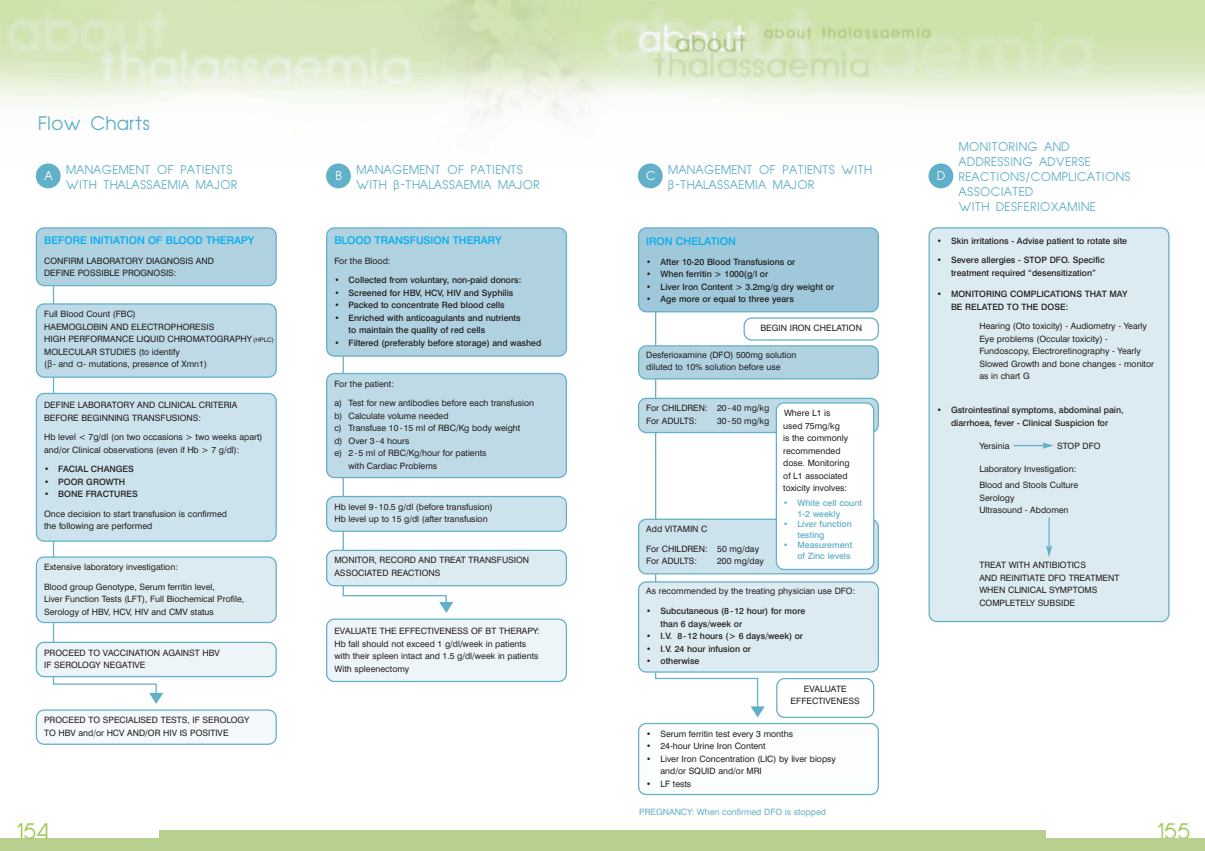
<style>
.page{position:relative;width:1205px;height:851px;background:#fff}
.page>*{position:absolute;margin:0;border:0;box-sizing:border-box;transform-origin:0 0}
.t1{font:20px "UB Front Normal";color:#9eca56}
.t2{font:17.5px "UB Front Normal";letter-spacing:-.01em;color:#61afc8}
.t3{font:11.25px/15px "UB Front Normal";letter-spacing:.01em;color:#61afc8}
.t4{font:11.25px "UB Front Normal";color:#fff}
.t5{font:500 10.62px "Swiss 721 BT";color:#00aeef}
.t6{font:8.75px/12.5px "Swiss 721 BT";color:#231f20}
.t7{font:500 8.75px/12.5px "Swiss 721 BT";color:#231f20}
.t8{font:500 8.75px/10.5px "Swiss 721 BT";color:#61afc8}
.t9{font:8.75px "Swiss 721 BT";color:#61afc8}
.s1{font-size:6.25px}
.s2{font-family:"UB Front Normal"}
</style>
<div class="page">
<svg style="left:654px;top:379px;width:105px;height:202px"></svg>
<svg style="left:153px;top:692px;width:10px;height:11px"></svg>
<svg style="left:52px;top:286px;width:105px;height:414px"></svg>
<div style="left:36px;top:303px;width:241px;height:75px;background:#bedae6"></div>
<svg style="left:36px;top:556px;width:241px;height:67px;background:#d7e8ef"></svg>
<div style="left:36px;top:393px;width:241px;height:148px;background:#cce2ec"></div>
<div style="left:36px;top:227px;width:241px;height:59px;background:#afd1e0"></div>
<svg style="left:36px;top:641px;width:241px;height:36px;background:#e3f0f4"></svg>
<svg style="left:36px;top:709px;width:241px;height:35px"></svg>
<img style="left:0;top:0;width:1204px;height:165px">
<div style="left:0;top:838px;width:1204px;height:12px;background:#b7cf8f"></div>
<div style="left:159px;top:830px;width:886px;height:8px;background:#b7cf8f"></div>
<svg style="left:326px;top:227px;width:241px;height:455px"></svg>
<div style="left:928px;top:227px;width:241px;height:395px;background:#dcebf1"></div>
<hr style="left:1013px;top:445px;width:31px;height:1px;background:#61afc8">
<svg style="left:1042px;top:442px;width:12px;height:6px"></svg>
<div style="left:36px;top:163px;width:25px;height:25px;background:#61afc8;border-radius:50%"></div>
<div style="left:638px;top:163px;width:25px;height:25px;background:#61afc8;border-radius:50%"></div>
<div style="left:928px;top:163px;width:25px;height:25px;background:#61afc8;border-radius:50%"></div>
<div style="left:326px;top:163px;width:25px;height:25px;background:#61afc8;border-radius:50%"></div>
<svg style="left:638px;top:397px;width:241px;height:177px"></svg>
<svg style="left:638px;top:227px;width:241px;height:152px"></svg>
<hr style="left:1048px;top:517px;width:1px;height:30px;background:#61afc8">
<svg style="left:1046px;top:545px;width:6px;height:12px"></svg>
<svg style="left:638px;top:581px;width:241px;height:214px"></svg>
<h2 class="t2" style="left:37px;top:113px;width:114px">Flow Charts</h2>
<p class="t4" style="left:44px;top:170px;width:10px">A</p>
<p class="t3" style="left:667px;top:162px;width:205px">MANAGEMENT OF PATIENTS WITH ‚-THALASSAEMIA MAJOR</p>
<p class="t3" style="left:65px;top:162px;width:173px">MANAGEMENT OF PATIENTS<br>WITH THALASSAEMIA MAJOR</p>
<p class="t3" style="left:356px;top:162px;width:185px">MANAGEMENT OF PATIENTS<br>WITH ‚-THALASSAEMIA MAJOR</p>
<p class="t4" style="left:645px;top:170px;width:11px">C</p>
<p class="t4" style="left:335px;top:170px;width:8px">B</p>
<p class="t5" style="left:44px;top:236px;width:212px">BEFORE INITIATION OF BLOOD THERAPY</p>
<p class="t6" style="left:44px;top:255px;width:171px">CONFIRM LABORATORY DIAGNOSIS AND<br>DEFINE POSSIBLE PROGNOSIS:</p>
<p class="t6" style="left:44px;top:309px;width:231px">Full Blood Count (FBC)<br>HAEMOGLOBIN AND ELECTROPHORESIS<br>HIGH PERFORMANCE LIQUID CHROMATOGRAPHY <span class="s1">(HPLC)<br></span>MOLECULAR STUDIES (to identify<br>(<span class="s2">‚</span>- and <span class="s2">a</span>- mutations, presence of Xmn1)</p>
<p class="t6" style="left:44px;top:399px;width:195px">DEFINE LABORATORY AND CLINICAL CRITERIA<br>BEFORE BEGINNING TRANSFUSIONS:</p>
<p class="t6" style="left:44px;top:431px;width:220px">Hb level &lt; 7g/dl (on two occasions &gt; two weeks apart) and/or Clinical observations (even if Hb &gt; 7 g/dl):</p>
<p class="t7" style="left:44px;top:464px;width:91px">• FACIAL CHANGES</p>
<p class="t7" style="left:44px;top:476px;width:83px">• POOR GROWTH</p>
<p class="t7" style="left:44px;top:489px;width:95px">• BONE FRACTURES</p>
<p class="t6" style="left:44px;top:508px;width:184px">Once decision to start transfusion is confirmed the following are performed</p>
<p class="t6" style="left:44px;top:561px;width:135px">Extensive laboratory investigation:</p>
<p class="t6" style="left:44px;top:581px;width:202px">Blood group Genotype, Serum ferritin level,<br>Liver Function Tests (LFT), Full Biochemical Profile,<br>Serology of HBV, HCV, HIV and CMV status</p>
<p class="t6" style="left:44px;top:647px;width:177px">PROCEED TO VACCINATION AGAINST HBV<br>IF SEROLOGY NEGATIVE</p>
<p class="t6" style="left:44px;top:714px;width:207px">PROCEED TO SPECIALISED TESTS, IF SEROLOGY<br>TO HBV and/or HCV AND/OR HIV IS POSITIVE</p>
<p class="t5" style="left:334px;top:236px;width:169px">BLOOD TRANSFUSION THERARY</p>
<p class="t6" style="left:334px;top:255px;width:58px">For the Blood:</p>
<p class="t7" style="left:334px;top:275px;width:188px">• Collected from voluntary, non-paid donors:</p>
<p class="t7" style="left:334px;top:287px;width:180px">• Screened for HBV, HCV, HIV and Syphilis</p>
<p class="t7" style="left:334px;top:300px;width:172px">• Packed to concentrate Red blood cells</p>
<p class="t7" style="left:348px;top:312px;width:174px;text-indent:-14px">• Enriched with anticoagulants and nutrients to maintain the quality of red cells</p>
<p class="t7" style="left:334px;top:337px;width:209px">• Filtered (preferably before storage) and washed</p>
<p class="t6" style="left:334px;top:378px;width:61px">For the patient:</p>
<p class="t6" style="left:334px;top:398px;width:201px">a) Test for new antibodies before each transfusion</p>
<p class="t6" style="left:334px;top:410px;width:116px">b) Calculate volume needed</p>
<p class="t6" style="left:334px;top:423px;width:187px">c) Transfuse 10 - 15 ml of RBC/Kg body weight</p>
<p class="t6" style="left:334px;top:435px;width:77px">d) Over 3- 4 hours</p>
<p class="t6" style="left:334px;top:448px;width:154px">e) 2 - 5 ml of RBC/Kg/hour for patients</p>
<p class="t6" style="left:348px;top:460px;width:90px">with Cardiac Problems</p>
<p class="t6" style="left:334px;top:501px;width:160px">Hb level 9 - 10.5 g/dl (before transfusion)<br>Hb level up to 15 g/dl (after transfusion</p>
<p class="t6" style="left:334px;top:554px;width:196px">MONITOR, RECORD AND TREAT TRANSFUSION<br>ASSOCIATED REACTIONS</p>
<p class="t6" style="left:334px;top:625px;width:207px">EVALUATE THE EFFECTIVENESS OF BT THERAPY:<br>Hb fall should not exceed 1 g/dl/week in patients with their spleen intact and 1.5 g/dl/week in patients With spleenectomy</p>
<p class="t5" style="left:646px;top:237px;width:91px">IRON CHELATION</p>
<p class="t7" style="left:646px;top:256px;width:151px">• After 10-20 Blood Transfusions or</p>
<p class="t7" style="left:646px;top:269px;width:123px">• When ferritin &gt; 1000(g/l or</p>
<p class="t7" style="left:646px;top:281px;width:189px">• Liver Iron Content &gt; 3.2mg/g dry weight or</p>
<p class="t7" style="left:646px;top:294px;width:149px">• Age more or equal to three years</p>
<p class="t6" style="left:760px;top:323px;width:103px">BEGIN IRON CHELATION</p>
<p class="t6" style="left:646px;top:349px;width:152px">Desferioxamine (DFO) 500mg solution diluted to 10% solution before use</p>
<p class="t6" style="left:646px;top:403px;width:124px">For CHILDREN: 20 - 40 mg/kg<br>For ADULTS:</p>
<p class="t6" style="left:783px;top:407px;width:68px">Where L1 is used 75mg/kg<br>is the commonly recommended dose. Monitoring of L1 associated toxicity involves:</p>
<p class="t8" style="left:797px;top:499px;width:66px;text-indent:-14px">• White cell count<br>1-2 weekly</p>
<p class="t8" style="left:797px;top:520px;width:56px;text-indent:-14px">• Liver function testing</p>
<p class="t8" style="left:783px;top:541px;width:71px;text-align:right">• Measurement of Zinc levels</p>
<p class="t6" style="left:717px;top:415px;width:54px">30 - 50 mg/kg</p>
<p class="t6" style="left:646px;top:523px;width:63px">Add VITAMIN C</p>
<p class="t6" style="left:646px;top:543px;width:114px">For CHILDREN: 50 mg/day<br>For ADULTS:</p>
<p class="t6" style="left:717px;top:555px;width:48px">200 mg/day</p>
<p class="t6" style="left:646px;top:586px;width:210px">As recommended by the treating physician use DFO:</p>
<p class="t7" style="left:660px;top:605px;width:146px;text-indent:-14px">• Subcutaneous (8-12 hour) for more than 6 days/week or</p>
<p class="t7" style="left:646px;top:630px;width:158px">• I.V. 8-12 hours (&gt; 6 days/week) or</p>
<p class="t7" style="left:646px;top:643px;width:106px">• I.V. 24 hour infusion or</p>
<p class="t7" style="left:646px;top:655px;width:55px">• otherwise</p>
<p class="t6" style="left:790px;top:683px;width:71px;text-align:center">EVALUATE<br>EFFECTIVENESS</p>
<p class="t6" style="left:646px;top:728px;width:148px">• Serum ferritin test every 3 months</p>
<p class="t6" style="left:646px;top:740px;width:121px">• 24-hour Urine Iron Content</p>
<p class="t6" style="left:660px;top:753px;width:177px;text-indent:-14px">• Liver Iron Concentration (LIC) by liver biopsy and/or SQUID and/or MRI</p>
<p class="t6" style="left:646px;top:778px;width:46px">• LF tests</p>
<p class="t9" style="left:639px;top:808px;width:188px">PREGNANCY: When confirmed DFO is stopped</p>
<p class="t4" style="left:936px;top:170px;width:10px">D</p>
<p class="t3" style="left:958px;top:139px;width:173px">MONITORING AND<br>ADDRESSING ADVERSE<br>REACTIONS/COMPLICATIONS<br>ASSOCIATED<br>WITH DESFERIOXAMINE</p>
<p class="t7" style="left:937px;top:235px;width:192px">• Skin irritations - Advise patient to rotate site</p>
<p class="t7" style="left:951px;top:255px;width:155px;text-indent:-14px">• Severe allergies - STOP DFO. Specific treatment required “desensitization”</p>
<p class="t7" style="left:951px;top:289px;width:178px;text-indent:-14px">• MONITORING COMPLICATIONS THAT MAY<br>BE RELATED TO THE DOSE:</p>
<p class="t6" style="left:979px;top:321px;width:176px">Hearing (Oto toxicity) - Audiometry - Yearly Eye problems (Occular toxicity) - Fundoscopy, Electroretinography - Yearly Slowed Growth and bone changes - monitor as in chart G</p>
<p class="t7" style="left:937px;top:404px;width:188px;text-align:center">• Gstrointestinal symptoms, abdominal pain, diarrhoea, fever - Clinical Suspicion for</p>
<p class="t6" style="left:979px;top:440px;width:32px">Yersinia</p>
<p class="t6" style="left:1057px;top:440px;width:45px">STOP DFO</p>
<p class="t6" style="left:979px;top:461px;width:100px;line-height:16px">Laboratory Investigation:<br>Blood and Stools Culture</p>
<p class="t6" style="left:979px;top:492px;width:91px">Serology<br>Ultrasound - Abdomen</p>
<p class="t6" style="left:979px;top:559px;width:142px">TREAT WITH ANTIBIOTICS<br>AND REINITIATE DFO TREATMENT<br>WHEN CLINICAL SYMPTOMS<br>COMPLETELY SUBSIDE</p>
<h1 class="t1" style="left:14px;top:820px;width:36px">154</h1>
<h1 class="t1" style="left:1154px;top:820px;width:37px">155</h1>
</div>
